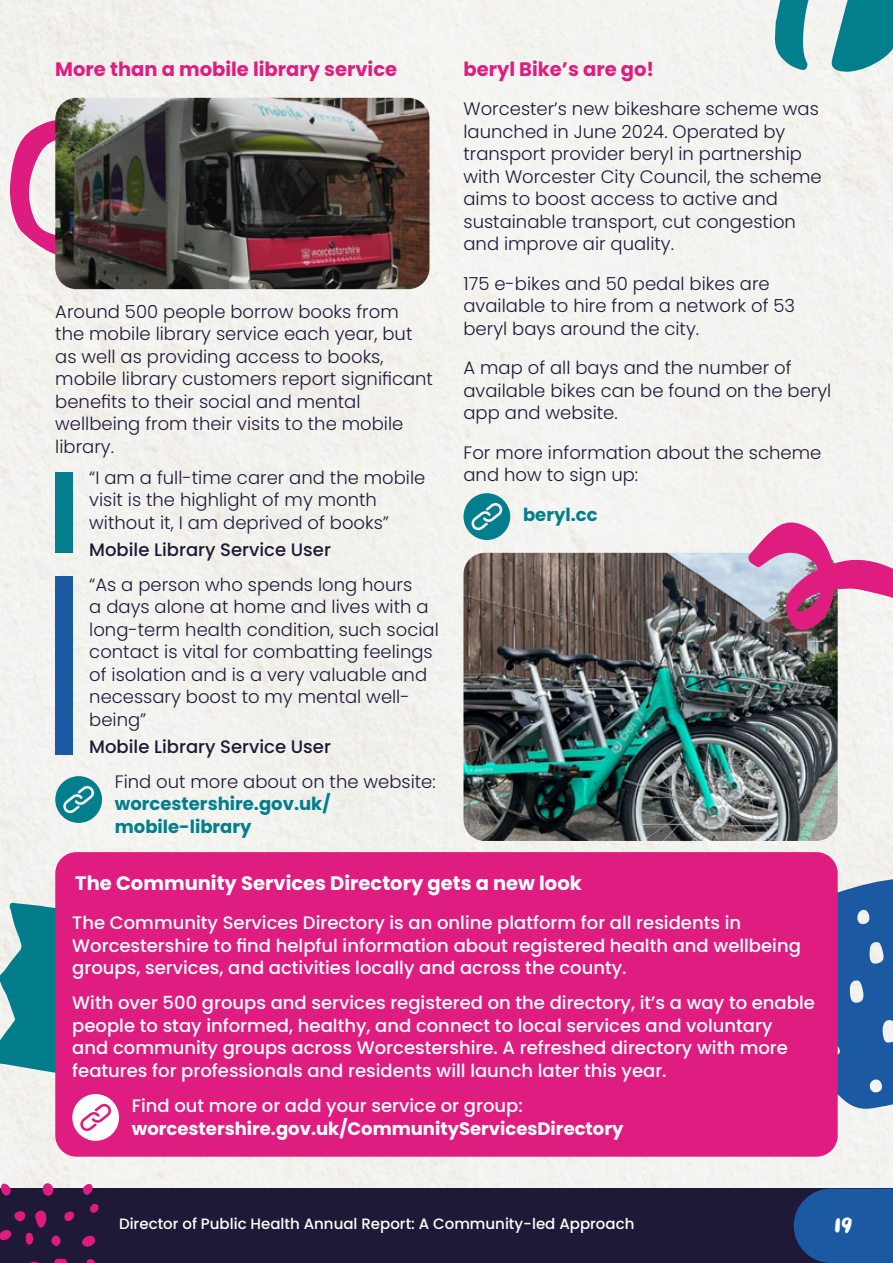
<style>
.page{position:relative;width:893px;height:1263px;background:#fff}
.page>*{position:absolute;margin:0;border:0;box-sizing:border-box;transform-origin:0 0}
.t1{font:21px "More Sugar";color:#fff}
.Fourth_Headings_H4{font:700 19.5px "Poppins";color:#df1d80}
.Fourth_Headings_H4-2{font:700 19.5px "Poppins";color:#fff}
.t2{font:300 18px/22.5px "Poppins";color:#1f1938}
.t3{font:500 18px/22.5px "Poppins";color:#fff}
.t4{font:700 18px/22.5px "Poppins";color:#fff}
.t5{font:500 18px "Poppins";color:#1f1938}
.t6{font:700 18px/22.5px "Poppins";color:#037e8d}
.t7{font:500 15px "Poppins";color:#fff}
.s1{font-weight:500}
</style>
<div class="page">
<div style="left:0;top:0;width:893px;height:1188px;background:#f3f3ef"></div>
<svg style="left:838px;top:877px;width:55px;height:233px"></svg>
<svg style="left:10px;top:119px;width:45px;height:137px"></svg>
<svg style="left:0;top:903px;width:55px;height:183px"></svg>
<svg style="left:55px;top:776px;width:47px;height:47px"></svg>
<div style="left:55px;top:852px;width:783px;height:305px;background:#df1d80;border-radius:21px"></div>
<svg style="left:72px;top:1094px;width:47px;height:47px"></svg>
<img style="left:55px;top:98px;width:374px;height:191px">
<div style="left:55px;top:472px;width:17px;height:81px;background:#037e8d"></div>
<div style="left:55px;top:576px;width:17px;height:179px;background:#1b5aa2"></div>
<svg style="left:463px;top:493px;width:47px;height:47px"></svg>
<img style="left:463px;top:553px;width:375px;height:288px">
<svg style="left:775px;top:0;width:118px;height:72px"></svg>
<svg style="left:747px;top:519px;width:146px;height:111px"></svg>
<div style="left:0;top:1188px;width:893px;height:75px;background:#1f1938"></div>
<svg style="left:35px;top:1210px;width:11px;height:18px"></svg>
<svg style="left:30px;top:1261px;width:8px;height:2px"></svg>
<svg style="left:82px;top:1235px;width:13px;height:12px"></svg>
<div style="left:43px;top:1183px;width:10px;height:13px;background:#de1c80;border-radius:50%"></div>
<svg style="left:54px;top:1258px;width:13px;height:5px"></svg>
<svg style="left:1px;top:1183px;width:10px;height:13px"></svg>
<svg style="left:14px;top:1211px;width:11px;height:10px"></svg>
<div style="left:0;top:1230px;width:11px;height:10px;background:#de1c80;border-radius:4px"></div>
<svg style="left:83px;top:1184px;width:10px;height:11px"></svg>
<svg style="left:86px;top:1259px;width:9px;height:4px"></svg>
<svg style="left:64px;top:1211px;width:11px;height:10px"></svg>
<div style="left:26px;top:1233px;width:7px;height:12px;background:#de1c80;border-radius:50%"></div>
<div style="left:51px;top:1235px;width:10px;height:11px;background:#de1c80;border-radius:50%"></div>
<div style="left:90px;top:1204px;width:9px;height:9px;background:#de1c80;border-radius:4px"></div>
<svg style="left:794px;top:1188px;width:99px;height:75px"></svg>
<h4 class="Fourth_Headings_H4" style="left:55px;top:58px;width:343px">More than a mobile library service</h4>
<p class="Fourth_Headings_H4" style="left:463px;top:58px;width:192px">beryl Bike’s are go!</p>
<p class="t2" style="left:463px;top:98px;width:360px">Worcester’s new bikeshare scheme was launched in June 2024. Operated by transport provider beryl in partnership with Worcester City Council, the scheme aims to boost access to active and sustainable transport, cut congestion and improve air quality.</p>
<p class="t2" style="left:463px;top:272px;width:333px">175 e-bikes and 50 pedal bikes are available to hire from a network of 53 beryl bays around the city.</p>
<p class="t2" style="left:463px;top:357px;width:369px">A map of all bays and the number of available bikes can be found on the beryl app and website.</p>
<p class="t2" style="left:463px;top:441px;width:359px">For more information about the scheme and how to sign up:</p>
<p class="t6" style="left:523px;top:503px;width:76px">beryl.cc</p>
<p class="t2" style="left:55px;top:300px;width:379px">Around 500 people borrow books from<br>the mobile library service each year, but as well as providing access to books, mobile library customers report significant benefits to their social and mental wellbeing from their visits to the mobile library.</p>
<p class="t2" style="left:89px;top:466px;width:338px">“I am a full-time carer and the mobile visit is the highlight of my month without it, I am deprived of books”</p>
<p class="t5" style="left:89px;top:539px;width:243px">Mobile Library Service User</p>
<p class="t2" style="left:89px;top:573px;width:351px">“As a person who spends long hours<br>a days alone at home and lives with a long-term health condition, such social contact is vital for combatting feelings of isolation and is a very valuable and necessary boost to my mental well&shy;being”</p>
<p class="t5" style="left:89px;top:736px;width:243px">Mobile Library Service User</p>
<p class="t2" style="left:115px;top:770px;width:323px">Find out more about on the website:</p>
<p class="t6" style="left:115px;top:793px;width:217px">worcestershire.gov.uk/ mobile-library</p>
<h4 class="Fourth_Headings_H4-2" style="left:75px;top:871px;width:508px">The Community Services Directory gets a new look</h4>
<p class="t3" style="left:72px;top:912px;width:730px">The Community Services Directory is an online platform for all residents in<br>Worcestershire to find helpful information about registered health and wellbeing groups, services, and activities locally and across the county.</p>
<p class="t3" style="left:72px;top:992px;width:744px">With over 500 groups and services registered on the directory, it’s a way to enable people to stay informed, healthy, and connect to local services and voluntary<br>and community groups across Worcestershire. A refreshed directory with more features for professionals and residents will launch later this year.</p>
<p class="t4" style="left:132px;top:1095px;width:493px"><span class="s1">Find out more or add your service or group: </span>worcestershire.gov.uk/CommunityServicesDirectory</p>
<p class="t7" style="left:119px;top:1215px;width:517px">Director of Public Health Annual Report: A Community-led Approach</p>
<p class="t1" style="left:835px;top:1209px;width:19px">19</p>
</div>
